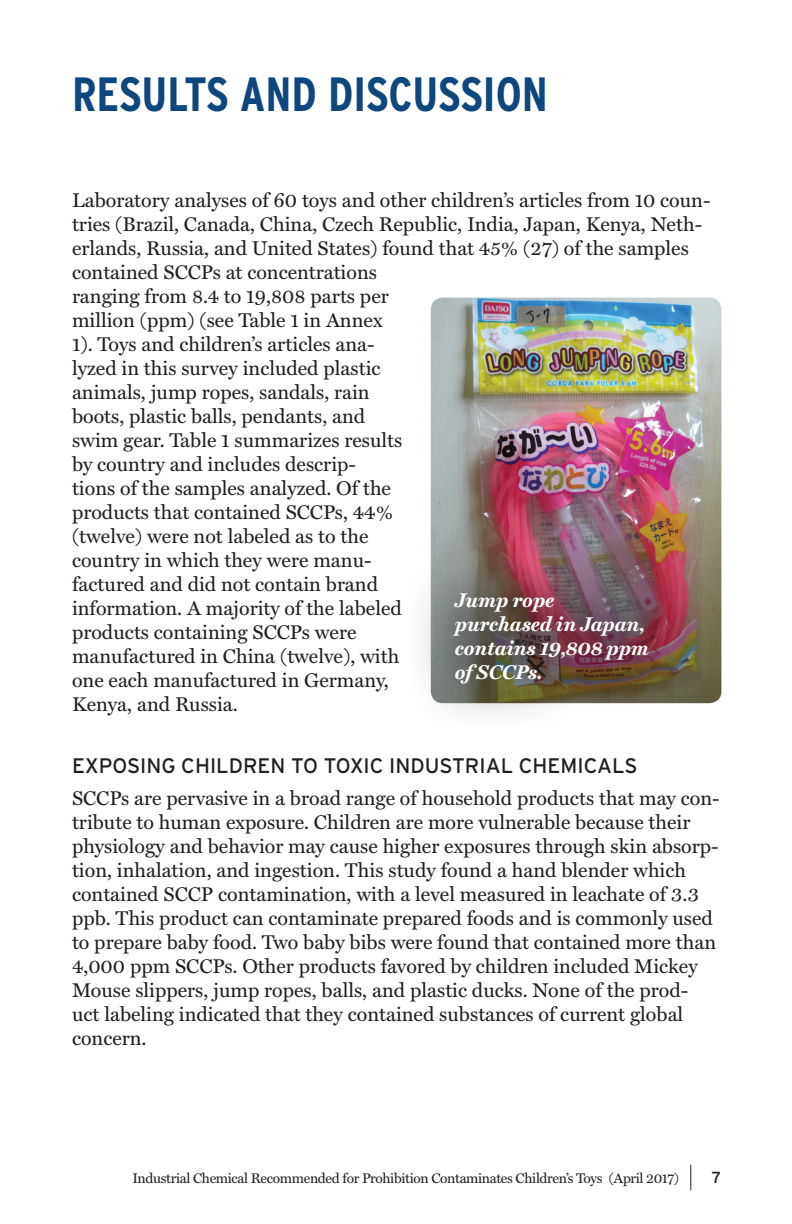
<style>
.page{position:relative;width:792px;height:1224px;background:#fff}
.page>*{position:absolute;margin:0;border:0;box-sizing:border-box;transform-origin:0 0}
.t1{font:700 condensed 48px "Interstate";color:#0d477d}
.t2{font:21px "Interstate";color:#231f20}
.t3{font:20px/24px "Miller Text";color:#231f20}
.t4{font:italic 700 20px/24px "Miller Text";color:#fff}
.t5{font:16px "Interstate";color:#231f20}
.t6{font:14px "Miller Text";letter-spacing:-.025em;color:#231f20}
</style>
<div class="page">
<img style="left:431px;top:298px;width:290px;height:405px">
<div style="left:402px;top:543px;width:297px;height:191px;background:#231f20;opacity:.5"></div>
<svg style="left:690px;top:1165px;width:1px;height:25px"></svg>
<h1 class="t1" style="left:72px;top:67px;width:477px">RESULTS AND DISCUSSION</h1>
<p class="t3" style="left:72px;top:188px;width:640px">Laboratory analyses of 60 toys and other children’s articles from 10 coun&shy;tries (Brazil, Canada, China, Czech Republic, India, Japan, Kenya, Neth&shy;erlands, Russia, and United States) found that 45% (27) of the samples contained SCCPs at concentrations<br>ranging from 8.4 to 19,808 parts per<br>million (ppm) (see Table 1 in Annex<br>1). Toys and children’s articles ana-<br>lyzed in this survey included plastic<br>animals, jump ropes, sandals, rain<br>boots, plastic balls, pendants, and<br>swim gear. Table 1 summarizes results<br>by country and includes descrip-<br>tions of the samples analyzed. Of the<br>products that contained SCCPs, 44%<br>(twelve) were not labeled as to the<br>country in which they were manu-<br>factured and did not contain brand<br>information. A majority of the labeled<br>products containing SCCPs were<br>manufactured in China (twelve), with<br>one each manufactured in Germany,<br>Kenya, and Russia.</p>
<p class="t4" style="left:455px;top:588px;width:196px">Jump rope purchased in Japan, contains 19,808 ppm of SCCPs.</p>
<p class="t2" style="left:72px;top:753px;width:567px">EXPOSING CHILDREN TO TOXIC INDUSTRIAL CHEMICALS</p>
<p class="t3" style="left:72px;top:786px;width:649px">SCCPs are pervasive in a broad range of household products that may con&shy;tribute to human exposure. Children are more vulnerable because their physiology and behavior may cause higher exposures through skin absorp&shy;tion, inhalation, and ingestion. This study found a hand blender which contained SCCP contamination, with a level measured in leachate of 3.3 ppb. This product can contaminate prepared foods and is commonly used to prepare baby food. Two baby bibs were found that contained more than 4,000 ppm SCCPs. Other products favored by children included Mickey Mouse slippers, jump ropes, balls, and plastic ducks. None of the prod&shy;uct labeling indicated that they contained substances of current global concern.</p>
<p class="t6" style="left:132px;top:1170px;width:548px">Industrial Chemical Recommended for Prohibition Contaminates Children’s Toys (April 2017)</p>
<p class="t5" style="left:712px;top:1168px;width:11px">7</p>
</div>
